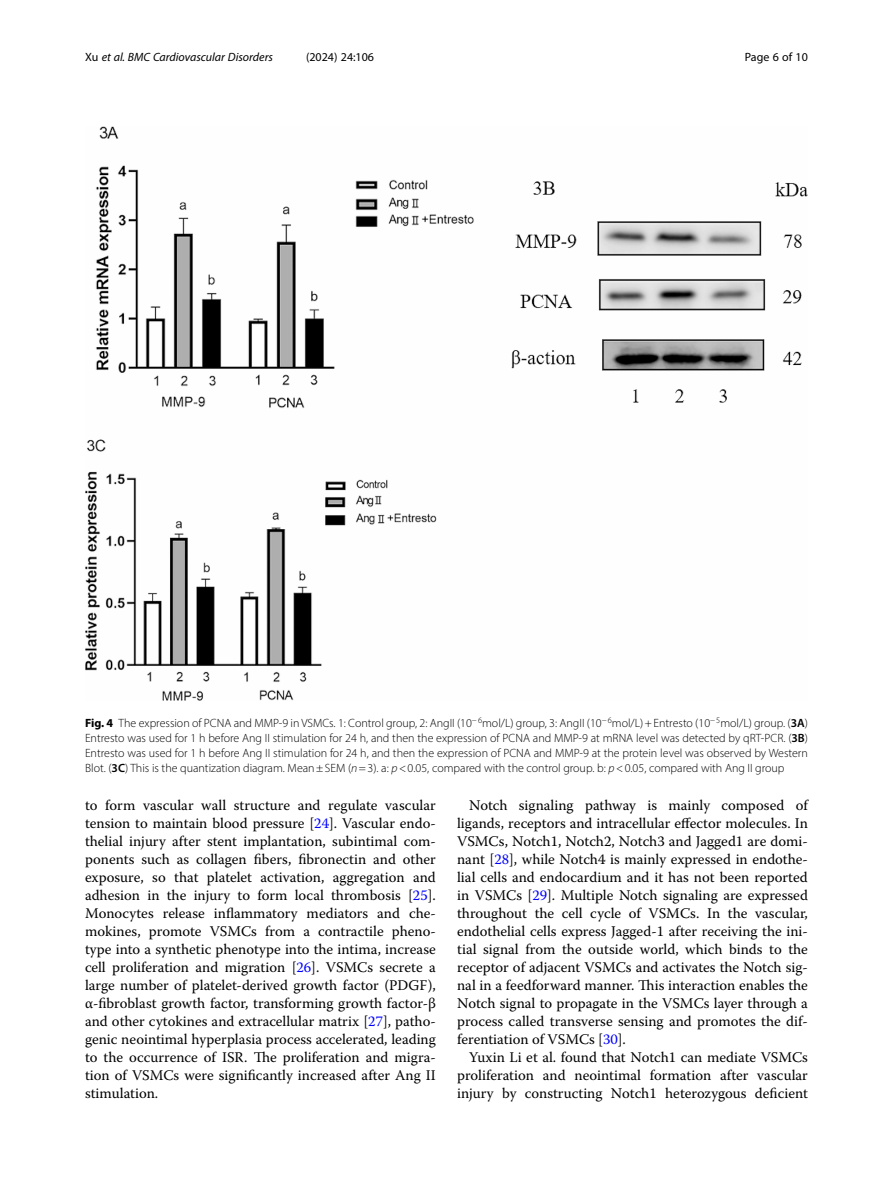
<style>
.page{position:relative;width:893px;height:1191px;background:#fff}
.page>*{position:absolute;margin:0;border:0;box-sizing:border-box;transform-origin:0 0}
.Body_Text_Indent{font:14.7px/18px "Warnock Pro";color:#000;text-align:justify}
.Figure_Caption{font:300 12px/15px "Myriad Pro";color:#000;text-align:justify}
.t1{font:italic 12px "Myriad Pro";color:#000}
.t2{font:12px "Myriad Pro";color:#000}
.s1{font-style:normal}
.s2{font-weight:700}
.s3{font-weight:600}
.s4{font-style:italic}
.s5{color:#00f}
</style>
<div class="page">
<img style="left:85px;top:126px;width:723px;height:574px">
<p class="t1" style="left:85px;top:50px;width:189px"><span class="s1">Xu</span> et al. BMC Cardiovascular Disorders</p>
<p class="t2" style="left:306px;top:50px;width:70px">(2024) 24:106</p>
<p class="t2" style="left:745px;top:50px;width:65px">Page 6 of 10</p>
<p class="Figure_Caption" style="left:85px;top:716px;width:724px"><span class="s2">Fig. 4</span> The expression of PCNA and MMP-9 in VSMCs. 1: Control group, 2: AngII (10<sup>−6</sup>mol/L) group, 3: AngII (10<sup>−6</sup>mol/L)+Entresto (10<sup>−5</sup>mol/L) group. (<span class="s3">3A</span>)<br>Entresto was used for 1 h before Ang II stimulation for 24 h, and then the expression of PCNA and MMP-9 at mRNA level was detected by qRT-PCR. (<span class="s3">3B</span>)<br>Entresto was used for 1 h before Ang II stimulation for 24 h, and then the expression of PCNA and MMP-9 at the protein level was observed by Western Blot. (<span class="s3">3C</span>) This is the quantization diagram. Mean±SEM (<span class="s4">n</span>=3). a: <span class="s4">p</span>&lt;0.05, compared with the control group. b: <span class="s4">p</span>&lt;0.05, compared with Ang II group</p>
<p class="Body_Text_Indent" style="left:85px;top:796px;width:352px">to form vascular wall structure and regulate vascular tension to maintain blood pressure [<span class="s5">24</span>]. Vascular endo&shy;thelial injury after stent implantation, subintimal com&shy;ponents such as collagen fibers, fibronectin and other exposure, so that platelet activation, aggregation and adhesion in the injury to form local thrombosis [<span class="s5">25</span>].<br>Monocytes release inflammatory mediators and che&shy;mokines, promote VSMCs from a contractile pheno&shy;type into a synthetic phenotype into the intima, increase cell proliferation and migration [<span class="s5">26</span>]. VSMCs secrete a large number of platelet-derived growth factor (PDGF), α-fibroblast growth factor, transforming growth factor-β and other cytokines and extracellular matrix [<span class="s5">27</span>], patho&shy;genic neointimal hyperplasia process accelerated, leading to the occurrence of ISR. The proliferation and migra&shy;tion of VSMCs were significantly increased after Ang II stimulation.</p>
<p class="Body_Text_Indent" style="left:457px;top:796px;width:352px;text-indent:12px">Notch signaling pathway is mainly composed of ligands, receptors and intracellular effector molecules. In VSMCs, Notch1, Notch2, Notch3 and Jagged1 are domi&shy;nant [<span class="s5">28</span>], while Notch4 is mainly expressed in endothe&shy;lial cells and endocardium and it has not been reported in VSMCs [<span class="s5">29</span>]. Multiple Notch signaling are expressed throughout the cell cycle of VSMCs. In the vascular, endothelial cells express Jagged-1 after receiving the ini&shy;tial signal from the outside world, which binds to the receptor of adjacent VSMCs and activates the Notch sig&shy;nal in a feedforward manner. This interaction enables the Notch signal to propagate in the VSMCs layer through a process called transverse sensing and promotes the dif&shy;ferentiation of VSMCs [<span class="s5">30</span>].</p>
<p class="Body_Text_Indent" style="left:457px;top:1048px;width:352px;text-indent:12px">Yuxin Li et al. found that Notch1 can mediate VSMCs proliferation and neointimal formation after vascular injury by constructing Notch1 heterozygous deficient</p>
</div>
